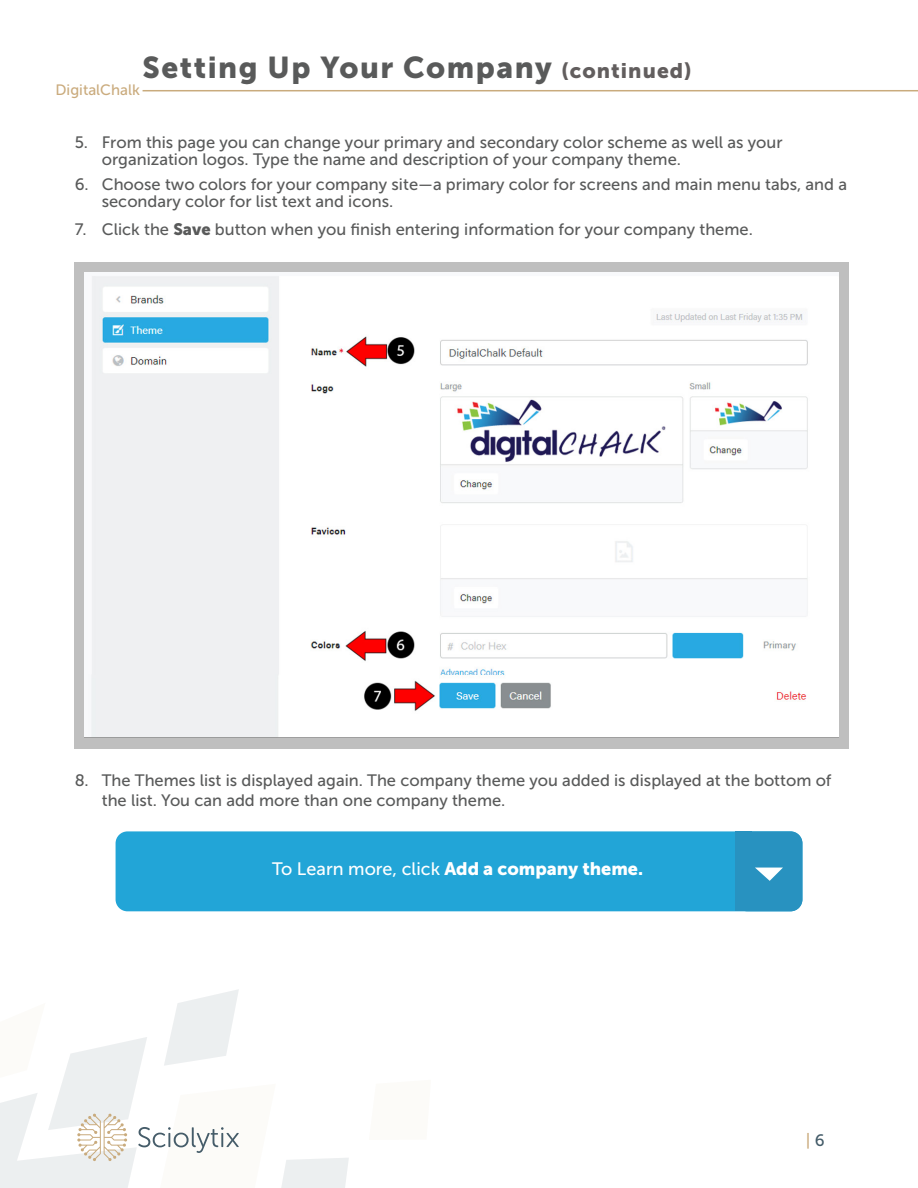
<style>
.page{position:relative;width:918px;height:1188px;background:#fff}
.page>*{position:absolute;margin:0;border:0;box-sizing:border-box;transform-origin:0 0}
.Header_Main{font:30px "Museo Sans 900";letter-spacing:.05em;color:#595a5a}
.Justification{font:18px "Museo Sans 500";color:#fff}
.t1{font:16.5px/16.5px "Museo Sans 500";color:#595a5a}
.t2{font:16.5px "Museo Sans 500";color:#caab7d}
.t3{font:15px "Museo Sans 500";color:#caab7d}
.s1{font-size:21px;color:#625e5e}
.s2{font-family:"Museo Sans 900"}
.s3{color:#445c69}
</style>
<div class="page">
<svg style="left:181px;top:989px;width:58px;height:14px"></svg>
<svg style="left:0;top:1003px;width:349px;height:185px"></svg>
<hr style="left:143px;top:90px;width:775px;height:1px;background:#c9ab7d">
<svg style="left:138px;top:1127px;width:101px;height:26px"></svg>
<svg style="left:77px;top:1113px;width:50px;height:48px"></svg>
<div style="left:74px;top:262px;width:774px;height:486px;background:#bfbfbf"></div>
<img style="left:84px;top:273px;width:754px;height:464px">
<div style="left:116px;top:831px;width:686px;height:80px;background:#22a5d7;border-radius:12px"></div>
<div style="left:735px;top:831px;width:67px;height:80px;background:#2892c0;border-radius:12px"></div>
<svg style="left:735px;top:831px;width:48px;height:80px"></svg>
<p class="Header_Main" style="left:143px;top:50px;width:550px">Setting Up Your Company <span class="s1">(continued)</span></p>
<p class="t3" style="left:56px;top:82px;width:86px">DigitalChalk</p>
<p class="t1" style="left:102px;top:134px;width:682px;text-indent:-27px">5. From this page you can change your primary and secondary color scheme as well as your organization logos. Type the name and description of your company theme.</p>
<p class="t1" style="left:102px;top:176px;width:747px;text-indent:-27px">6. Choose two colors for your company site—a primary color for screens and main menu tabs, and a secondary color for list text and icons.</p>
<p class="t1" style="left:75px;top:222px;width:677px">7. Click the <span class="s2">Save</span> button when you finish entering information for your company theme.</p>
<p class="t1" style="left:102px;top:770px;width:731px;line-height:19.8px;text-indent:-27px">8. The Themes list is displayed again. The company theme you added is displayed at the bottom of the list. You can add more than one company theme.</p>
<p class="Justification" style="left:272px;top:859px;width:373px">To Learn more, click <span class="s2">Add a company theme.</span></p>
<p class="t2" style="left:806px;top:1131px;width:20px">| <span class="s3">6</span></p>
</div>
